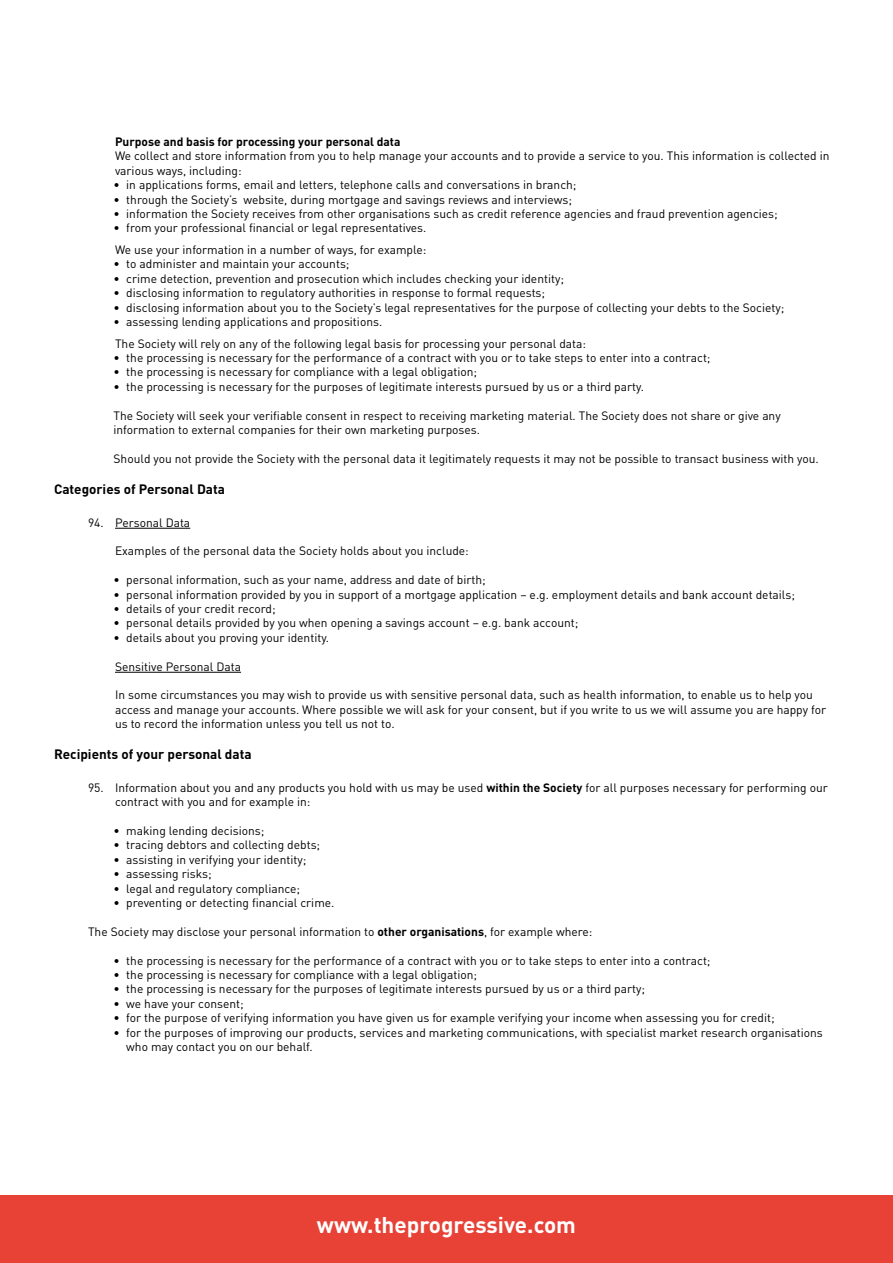
<style>
.page{position:relative;width:893px;height:1263px;background:#fff}
.page>*{position:absolute;margin:0;border:0;box-sizing:border-box;transform-origin:0 0}
.t1{font:700 22.5px "DIN";color:#fff}
.t2{font:700 13.5px "DIN";color:#000}
.t3{font:12px/14.4px "DIN";color:#000}
.t4{font:700 12px "DIN";color:#000}
.s1{font-weight:700}
</style>
<div class="page">
<hr style="left:115px;top:528px;width:75px;height:1px;background:#000">
<hr style="left:115px;top:672px;width:126px;height:1px;background:#000">
<div style="left:0;top:1195px;width:893px;height:68px;background:#e84237"></div>
<p class="t4" style="left:115px;top:134px;width:287px">Purpose and basis for processing your personal data</p>
<p class="t3" style="left:115px;top:149px;width:716px">We collect and store information from you to help manage your accounts and to provide a service to you. This information is collected in various ways, including:</p>
<p class="t3" style="left:114px;top:177px;width:464px">• in applications forms, email and letters, telephone calls and conversations in branch;</p>
<p class="t3" style="left:114px;top:192px;width:460px">• through the Society’s website, during mortgage and savings reviews and interviews;</p>
<p class="t3" style="left:114px;top:206px;width:666px">• information the Society receives from other organisations such as credit reference agencies and fraud prevention agencies;</p>
<p class="t3" style="left:114px;top:217px;width:314px;line-height:21.6px">• from your professional financial or legal representatives.<br>We use your information in a number of ways, for example:</p>
<p class="t3" style="left:114px;top:257px;width:237px">• to administer and maintain your accounts;</p>
<p class="t3" style="left:114px;top:271px;width:452px">• crime detection, prevention and prosecution which includes checking your identity;</p>
<p class="t3" style="left:114px;top:285px;width:433px">• disclosing information to regulatory authorities in response to formal requests;</p>
<p class="t3" style="left:114px;top:300px;width:672px">• disclosing information about you to the Society’s legal representatives for the purpose of collecting your debts to the Society;</p>
<p class="t3" style="left:114px;top:311px;width:474px;line-height:21.6px">• assessing lending applications and propositions.<br>The Society will rely on any of the following legal basis for processing your personal data:</p>
<p class="t3" style="left:114px;top:350px;width:598px">• the processing is necessary for the performance of a contract with you or to take steps to enter into a contract;</p>
<p class="t3" style="left:114px;top:365px;width:365px">• the processing is necessary for compliance with a legal obligation;</p>
<p class="t3" style="left:114px;top:379px;width:532px">• the processing is necessary for the purposes of legitimate interests pursued by us or a third party.</p>
<p class="t3" style="left:114px;top:408px;width:669px">The Society will seek your verifiable consent in respect to receiving marketing material. The Society does not share or give any information to external companies for their own marketing purposes.</p>
<p class="t3" style="left:114px;top:451px;width:707px">Should you not provide the Society with the personal data it legitimately requests it may not be possible to transact business with you.</p>
<p class="t2" style="left:54px;top:480px;width:173px">Categories of Personal Data</p>
<p class="t3" style="left:88px;top:515px;width:104px">94. Personal Data</p>
<p class="t3" style="left:115px;top:544px;width:355px">Examples of the personal data the Society holds about you include:</p>
<p class="t3" style="left:114px;top:572px;width:374px">• personal information, such as your name, address and date of birth;</p>
<p class="t3" style="left:114px;top:587px;width:683px">• personal information provided by you in support of a mortgage application – e.g. employment details and bank account details;</p>
<p class="t3" style="left:114px;top:601px;width:164px">• details of your credit record;</p>
<p class="t3" style="left:114px;top:616px;width:466px">• personal details provided by you when opening a savings account – e.g. bank account;</p>
<p class="t3" style="left:114px;top:630px;width:217px">• details about you proving your identity.</p>
<p class="t3" style="left:115px;top:659px;width:127px">Sensitive Personal Data</p>
<p class="t3" style="left:115px;top:688px;width:713px">In some circumstances you may wish to provide us with sensitive personal data, such as health information, to enable us to help you access and manage your accounts. Where possible we will ask for your consent, but if you write to us we will assume you are happy for us to record the information unless you tell us not to.</p>
<p class="t2" style="left:54px;top:745px;width:199px">Recipients of your personal data</p>
<p class="t3" style="left:115px;top:780px;width:714px;text-indent:-27px">95. Information about you and any products you hold with us may be used <span class="s1">within the Society</span> for all purposes necessary for performing our contract with you and for example in:</p>
<p class="t3" style="left:114px;top:823px;width:152px">• making lending decisions;</p>
<p class="t3" style="left:114px;top:838px;width:208px">• tracing debtors and collecting debts;</p>
<p class="t3" style="left:114px;top:852px;width:194px">• assisting in verifying your identity;</p>
<p class="t3" style="left:114px;top:866px;width:100px">• assessing risks;</p>
<p class="t3" style="left:114px;top:881px;width:188px">• legal and regulatory compliance;</p>
<p class="t3" style="left:114px;top:895px;width:222px">• preventing or detecting financial crime.</p>
<p class="t3" style="left:88px;top:924px;width:506px">The Society may disclose your personal information to <span class="s1">other organisations</span>, for example where:</p>
<p class="t3" style="left:114px;top:953px;width:598px">• the processing is necessary for the performance of a contract with you or to take steps to enter into a contract;</p>
<p class="t3" style="left:114px;top:967px;width:365px">• the processing is necessary for compliance with a legal obligation;</p>
<p class="t3" style="left:114px;top:982px;width:533px">• the processing is necessary for the purposes of legitimate interests pursued by us or a third party;</p>
<p class="t3" style="left:114px;top:996px;width:132px">• we have your consent;</p>
<p class="t3" style="left:114px;top:1010px;width:663px">• for the purpose of verifying information you have given us for example verifying your income when assessing you for credit;</p>
<p class="t3" style="left:126px;top:1025px;width:698px;text-indent:-13px">• for the purposes of improving our products, services and marketing communications, with specialist market research organisations who may contact you on our behalf.</p>
<h1 class="t1" style="left:317px;top:1210px;width:261px">www.theprogressive.com</h1>
</div>
